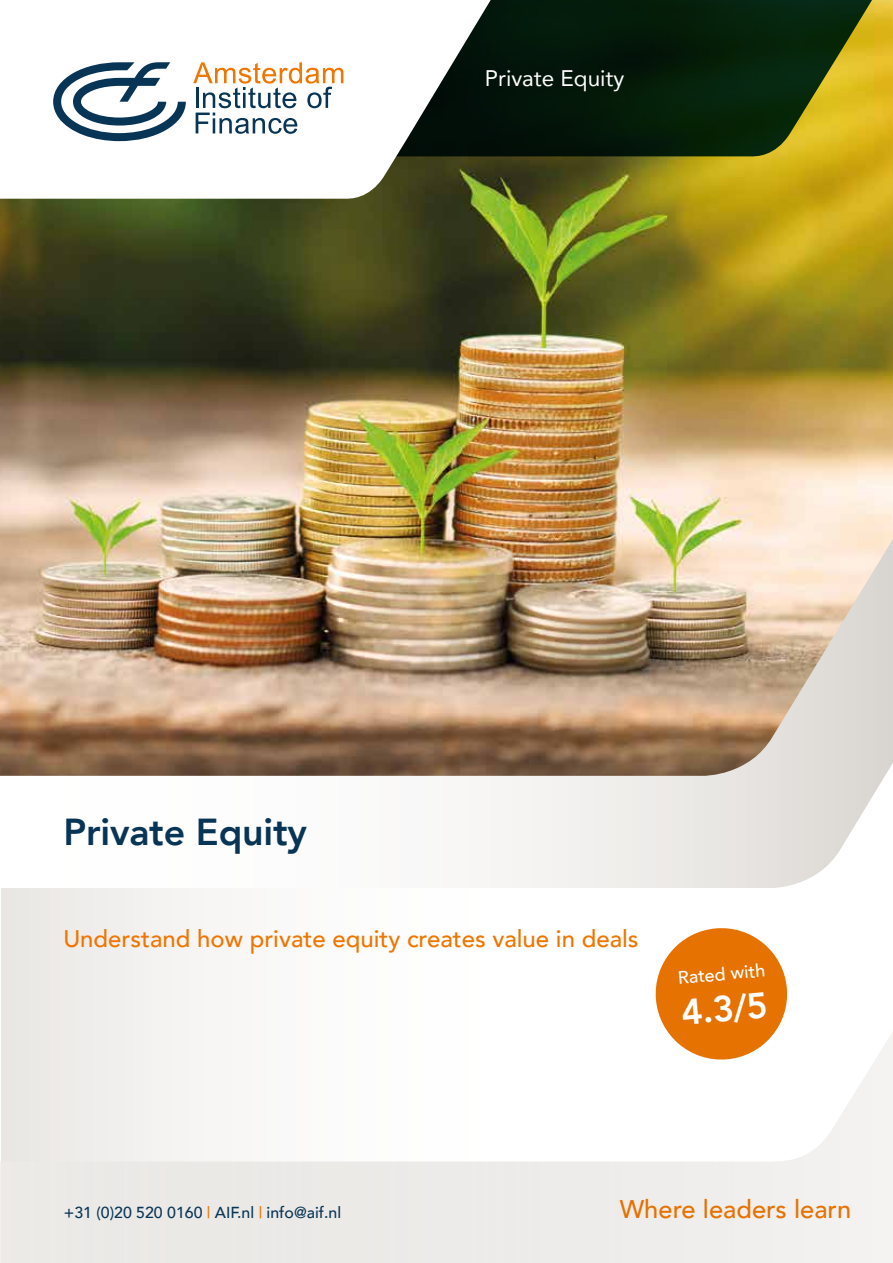
<style>
.page{position:relative;width:893px;height:1263px;background:#fff}
.page>*{position:absolute;margin:0;border:0;box-sizing:border-box;transform-origin:0 0}
.t1{font:800 37.5px "Avenir";letter-spacing:-.005em;color:#083555}
.t2{font:800 36px "Avenir";color:#fff}
.t3{font:500 25.5px "Avenir";color:#e67201}
.t4{font:500 24px "Avenir";color:#ee7601}
.t5{font:22.5px "Avenir";color:#fff}
.t6{font:500 18px "Avenir";color:#fff}
.t7{font:500 15.9px "Avenir";color:#083555}
.s1{color:#ee7601}
</style>
<div class="page">
<img style="left:0;top:0;width:893px;height:353px">
<img style="left:0;top:353px;width:893px;height:486px">
<svg style="left:0;top:839px;width:893px;height:424px"></svg>
<svg style="left:502px;top:0;width:378px;height:157px;background:#21320d"></svg>
<svg style="left:0;top:0;width:502px;height:200px"></svg>
<svg style="left:193px;top:62px;width:150px;height:72px"></svg>
<svg style="left:53px;top:62px;width:133px;height:79px"></svg>
<svg style="left:653px;top:925px;width:137px;height:137px"></svg>
<p class="t5" style="left:485px;top:60px;width:141px">Private Equity</p>
<h1 class="t1" style="left:63px;top:803px;width:245px">Private Equity</h1>
<p class="t4" style="left:63px;top:918px;width:577px">Understand how private equity creates value in deals</p>
<p class="t6" style="left:677px;top:962px;width:89px;rotate:-5deg">Rated with</p>
<h2 class="t2" style="left:679px;top:985px;width:88px;rotate:-5deg">4.3/5</h2>
<p class="t7" style="left:64px;top:1198px;width:279px">+31 (0)20 520 0160 <span class="s1">|</span> AIF.nl <span class="s1">|</span> info@aif.nl</p>
<p class="t3" style="left:620px;top:1187px;width:233px">Where leaders learn</p>
</div>
